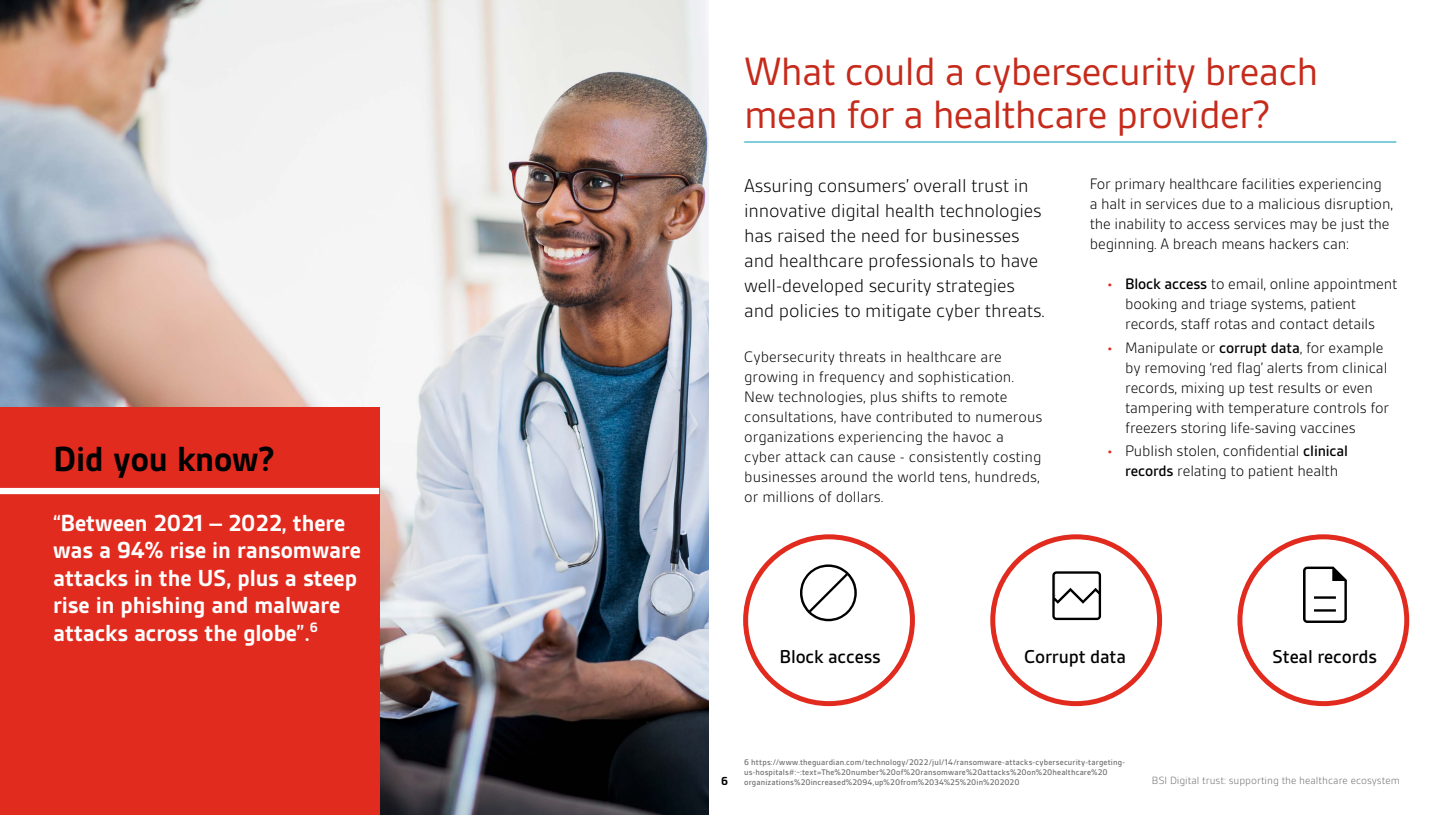
<style>
.page{position:relative;width:1453px;height:815px;background:#fff}
.page>*{position:absolute;margin:0;border:0;box-sizing:border-box;transform-origin:0 0}
.t1{font:42.5px/42.5px "BSI Gesta";letter-spacing:-.02em;color:#c62a1b}
.t2{font:700 37.5px "BSI Gesta";letter-spacing:-.005em;color:#000}
.t3{font:700 25px/27.5px "BSI Gesta";letter-spacing:-.005em;color:#fff}
.t4{font:300 20px/25px "BSI Gesta";letter-spacing:-.01em;color:#000}
.t5{font:500 20px "BSI Gesta";letter-spacing:-.01em;color:#000}
.t6{font:300 16.25px/20px "BSI Gesta";letter-spacing:-.01em;color:#000}
.t7{font:700 12.5px "BSI Gesta";color:#000}
.t8{font:300 11.25px "BSI Gesta";color:#706f6f}
.t9{font:500 8.75px/10px "BSI Gesta";letter-spacing:.015em;color:#6f6f6f}
.s1{font-weight:700;font-size:12.5px;color:#e12b1f}
.s2{font-weight:500}
</style>
<div class="page">
<div style="left:1237px;top:534px;width:172px;height:172px;border:5px solid #e12b1f;border-radius:50%"></div>
<div style="left:990px;top:534px;width:172px;height:172px;border:5px solid #e12b1f;border-radius:50%"></div>
<img style="left:0;top:0;width:709px;height:815px">
<hr style="left:744px;top:142px;width:652px;height:1px;background:#009eb5">
<div style="left:0;top:407px;width:379px;height:408px;background:#e12b1f"></div>
<div style="left:743px;top:534px;width:172px;height:172px;border:5px solid #e12b1f;border-radius:50%"></div>
<div style="left:0;top:488px;width:379px;height:6px;background:#fff"></div>
<svg style="left:1303px;top:567px;width:44px;height:56px"></svg>
<svg style="left:1052px;top:571px;width:49px;height:49px"></svg>
<svg style="left:800px;top:564px;width:57px;height:57px"></svg>
<h2 class="t2" style="left:53px;top:440px;width:224px">Did you know?</h2>
<h3 class="t3" style="left:53px;top:509px;width:309px">“Between 2021 – 2022, there was a 94% rise in ransomware attacks in the US, plus a steep rise in phishing and malware attacks across the globe”.<sup>6</sup></h3>
<h1 class="t1" style="left:744px;top:50px;width:576px">What could a cybersecurity breach mean for a healthcare provider?</h1>
<p class="t4" style="left:744px;top:173px;width:302px">Assuring consumers’ overall trust in innovative digital health technologies has raised the need for businesses and healthcare professionals to have well-developed security strategies and policies to mitigate cyber threats.</p>
<p class="t6" style="left:744px;top:347px;width:300px">Cybersecurity threats in healthcare are growing in frequency and sophistication.<br>New technologies, plus shifts to remote consultations, have contributed to numerous organizations experiencing the havoc a cyber attack can cause - consistently costing businesses around the world tens, hundreds, or millions of dollars.</p>
<p class="t6" style="left:1090px;top:174px;width:305px">For primary healthcare facilities experiencing a halt in services due to a malicious disruption, the inability to access services may be just the beginning. A breach means hackers can:</p>
<p class="t6" style="left:1125px;top:274px;width:274px;text-indent:-18px"><span class="s1">•</span> <span class="s2">Block access</span> to email, online appointment booking and triage systems, patient records, staff rotas and contact details</p>
<p class="t6" style="left:1125px;top:338px;width:265px;text-indent:-18px"><span class="s1">•</span> Manipulate or <span class="s2">corrupt data</span>, for example by removing ‘red flag’ alerts from clinical records, mixing up test results or even tampering with temperature controls for freezers storing life-saving vaccines</p>
<p class="t6" style="left:1107px;top:441px;width:242px;text-align:center"><span class="s1">•</span> Publish stolen, confidential <span class="s2">clinical records</span> relating to patient health</p>
<p class="t5" style="left:780px;top:646px;width:102px">Block access</p>
<p class="t5" style="left:1024px;top:646px;width:103px">Corrupt data</p>
<p class="t5" style="left:1272px;top:646px;width:106px">Steal records</p>
<p class="t9" style="left:744px;top:757px;width:382px">6 https://www.theguardian.com/technology/2022/jul/14/ransomware-attacks-cybersecurity-targeting&shy;us-hospitals#:~:text=The%20number%20of%20ransomware%20attacks%20on%20healthcare%20 organizations%20increased%2094,up%20from%2034%25%20in%202020</p>
<p class="t7" style="left:721px;top:775px;width:8px">6</p>
<p class="t8" style="left:1152px;top:774px;width:249px">BSI Digital trust: supporting the healthcare ecosystem</p>
</div>
